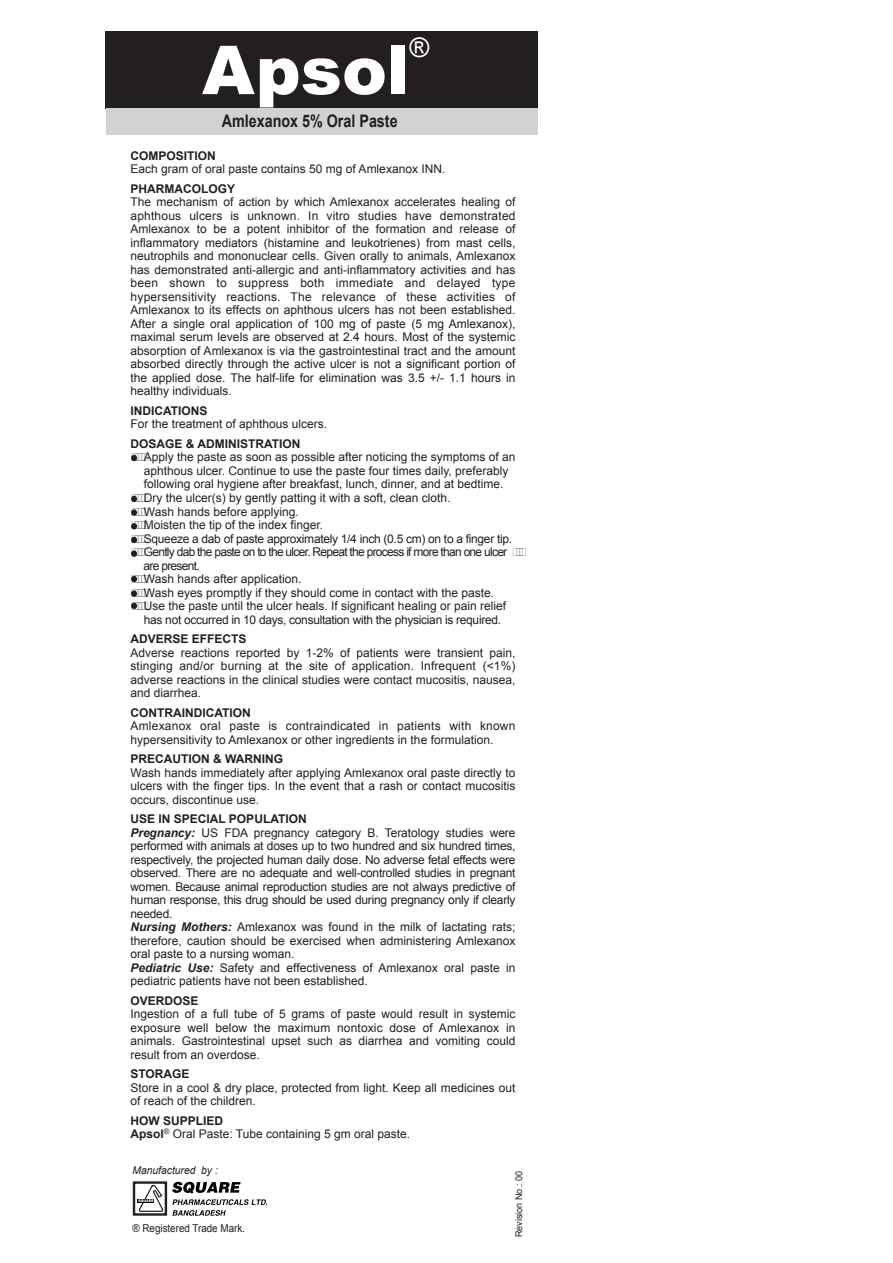
<style>
.page{position:relative;width:893px;height:1263px;background:#fff}
.page>*{position:absolute;margin:0;border:0;box-sizing:border-box;transform-origin:0 0}
.t1{font:900 67.5px "Arial";color:#fff}
.t2{font:27px "Arial";color:#fff}
.t3{font:700 17.25px "Arial";color:#231f20;scale:.83 1}
.t4{font:12px/13.5px "Arial";color:#231f20;text-align:justify}
.t5{font:12px/13.5px "Arial";letter-spacing:-.02em;color:#231f20}
.t6{font:700 12px "Arial";color:#231f20}
.t7{font:10.8px "Arial";color:#231f20;scale:.91 1}
.t8{font:italic 10.8px "Arial";color:#231f20;scale:.95 1}
.t9{font:9.3px "Arial";color:#231f20}
.s1{font-weight:700}
.s2{font-weight:700;font-style:italic}
</style>
<div class="page">
<div style="left:105px;top:32px;width:432px;height:77px;background:#231f20"></div>
<div style="left:106px;top:108px;width:431px;height:26px;background:#d1d2d4"></div>
<svg style="left:131px;top:455px;width:6px;height:6px"></svg>
<svg style="left:131px;top:496px;width:6px;height:6px"></svg>
<div style="left:131px;top:509px;width:6px;height:7px;background:#231f20;border-radius:50%"></div>
<svg style="left:131px;top:523px;width:6px;height:6px"></svg>
<svg style="left:131px;top:537px;width:6px;height:6px"></svg>
<div style="left:131px;top:550px;width:6px;height:7px;background:#231f20;border-radius:50%"></div>
<svg style="left:131px;top:576px;width:6px;height:6px"></svg>
<div style="left:131px;top:590px;width:6px;height:7px;background:#231f20;border-radius:50%"></div>
<svg style="left:131px;top:603px;width:6px;height:6px"></svg>
<div style="left:133px;top:1181px;width:34px;height:35px;border:2px solid #231f20"></div>
<hr style="left:137px;top:1199px;width:17px;height:4px;background:#000">
<svg style="left:138px;top:1181px;width:26px;height:33px"></svg>
<svg style="left:172px;top:1182px;width:95px;height:34px"></svg>
<h1 class="t1" style="left:202px;top:21px;width:209px">Apsol</h1>
<h2 class="t2" style="left:409px;top:29px;width:21px">®</h2>
<h3 class="t3" style="left:222px;top:110px;width:213px">Amlexanox 5% Oral Paste</h3>
<p class="t6" style="left:130px;top:148px;width:87px">COMPOSITION</p>
<p class="t4" style="left:130px;top:163px;width:316px">Each gram of oral paste contains 50 mg of Amlexanox INN.</p>
<p class="t6" style="left:130px;top:181px;width:106px">PHARMACOLOGY</p>
<p class="t4" style="left:130px;top:196px;width:387px">The mechanism of action by which Amlexanox accelerates healing of aphthous ulcers is unknown. In vitro studies have demonstrated Amlexanox to be a potent inhibitor of the formation and release of inflammatory mediators (histamine and leukotrienes) from mast cells, neutrophils and mononuclear cells. Given orally to animals, Amlexanox has demonstrated anti-allergic and anti-inflammatory activities and has been shown to suppress both immediate and delayed type hypersensitivity reactions. The relevance of these activities of Amlexanox to its effects on aphthous ulcers has not been established.<br>After a single oral application of 100 mg of paste (5 mg Amlexanox), maximal serum levels are observed at 2.4 hours. Most of the systemic absorption of Amlexanox is via the gastrointestinal tract and the amount absorbed directly through the active ulcer is not a significant portion of the applied dose. The half-life for elimination was 3.5 +/- 1.1 hours in healthy individuals.</p>
<p class="t6" style="left:130px;top:403px;width:79px">INDICATIONS</p>
<p class="t4" style="left:130px;top:418px;width:198px">For the treatment of aphthous ulcers.</p>
<p class="t6" style="left:130px;top:436px;width:172px">DOSAGE &amp; ADMINISTRATION</p>
<p class="t4" style="left:144px;top:451px;width:373px;text-align:left">Apply the paste as soon as possible after noticing the symptoms of an aphthous ulcer. Continue to use the paste four times daily, preferably following oral hygiene after breakfast, lunch, dinner, and at bedtime.<br>Dry the ulcer(s) by gently patting it with a soft, clean cloth.<br>Wash hands before applying.<br>Moisten the tip of the index finger.<br>Squeeze a dab of paste approximately 1/4 inch (0.5 cm) on to a finger tip.<br>Gently dab the paste on to the ulcer. Repeat the process if more than one ulcer are present.<br>Wash hands after application.<br>Wash eyes promptly if they should come in contact with the paste.<br>Use the paste until the ulcer heals. If significant healing or pain relief has not occurred in 10 days, consultation with the physician is required.</p>
<p class="t6" style="left:130px;top:631px;width:118px">ADVERSE EFFECTS</p>
<p class="t4" style="left:130px;top:646px;width:387px">Adverse reactions reported by 1-2% of patients were transient pain, stinging and/or burning at the site of application. Infrequent (&lt;1%) adverse reactions in the clinical studies were contact mucositis, nausea, and diarrhea.</p>
<p class="t6" style="left:130px;top:704px;width:122px">CONTRAINDICATION</p>
<p class="t4" style="left:130px;top:719px;width:387px">Amlexanox oral paste is contraindicated in patients with known hypersensitivity to Amlexanox or other ingredients in the formulation.</p>
<p class="t6" style="left:130px;top:751px;width:154px">PRECAUTION &amp; WARNING</p>
<p class="t4" style="left:130px;top:766px;width:387px">Wash hands immediately after applying Amlexanox oral paste directly to ulcers with the finger tips. In the event that a rash or contact mucositis occurs, discontinue use.</p>
<p class="t5" style="left:130px;top:812px;width:387px"><span class="s1">USE IN SPECIAL POPULATION<br></span><span class="s2">Pregnancy:</span> US FDA pregnancy category B. Teratology studies were performed with animals at doses up to two hundred and six hundred times, respectively, the projected human daily dose. No adverse fetal effects were observed. There are no adequate and well-controlled studies in pregnant women. Because animal reproduction studies are not always predictive of human response, this drug should be used during pregnancy only if clearly needed.<br><span class="s2">Nursing Mothers:</span> Amlexanox was found in the milk of lactating rats; therefore, caution should be exercised when administering Amlexanox oral paste to a nursing woman.<br><span class="s2">Pediatric Use:</span> Safety and effectiveness of Amlexanox oral paste in pediatric patients have not been established.</p>
<p class="t6" style="left:130px;top:992px;width:70px">OVERDOSE</p>
<p class="t4" style="left:130px;top:1007px;width:386px">Ingestion of a full tube of 5 grams of paste would result in systemic exposure well below the maximum nontoxic dose of Amlexanox in animals. Gastrointestinal upset such as diarrhea and vomiting could result from an overdose.</p>
<p class="t6" style="left:130px;top:1066px;width:61px">STORAGE</p>
<p class="t4" style="left:130px;top:1081px;width:386px">Store in a cool &amp; dry place, protected from light. Keep all medicines out of reach of the children.</p>
<p class="t4" style="left:130px;top:1114px;width:281px"><span class="s1">HOW SUPPLIED<br>Apsol</span><sup>®</sup> Oral Paste: Tube containing 5 gm oral paste.</p>
<p class="t8" style="left:133px;top:1163px;width:91px">Manufactured by :</p>
<p class="t7" style="left:133px;top:1221px;width:125px">® Registered Trade Mark.</p>
<p class="t9" style="left:513px;top:1237px;width:68px;rotate:-90deg">Revision No.: 00</p>
</div>
